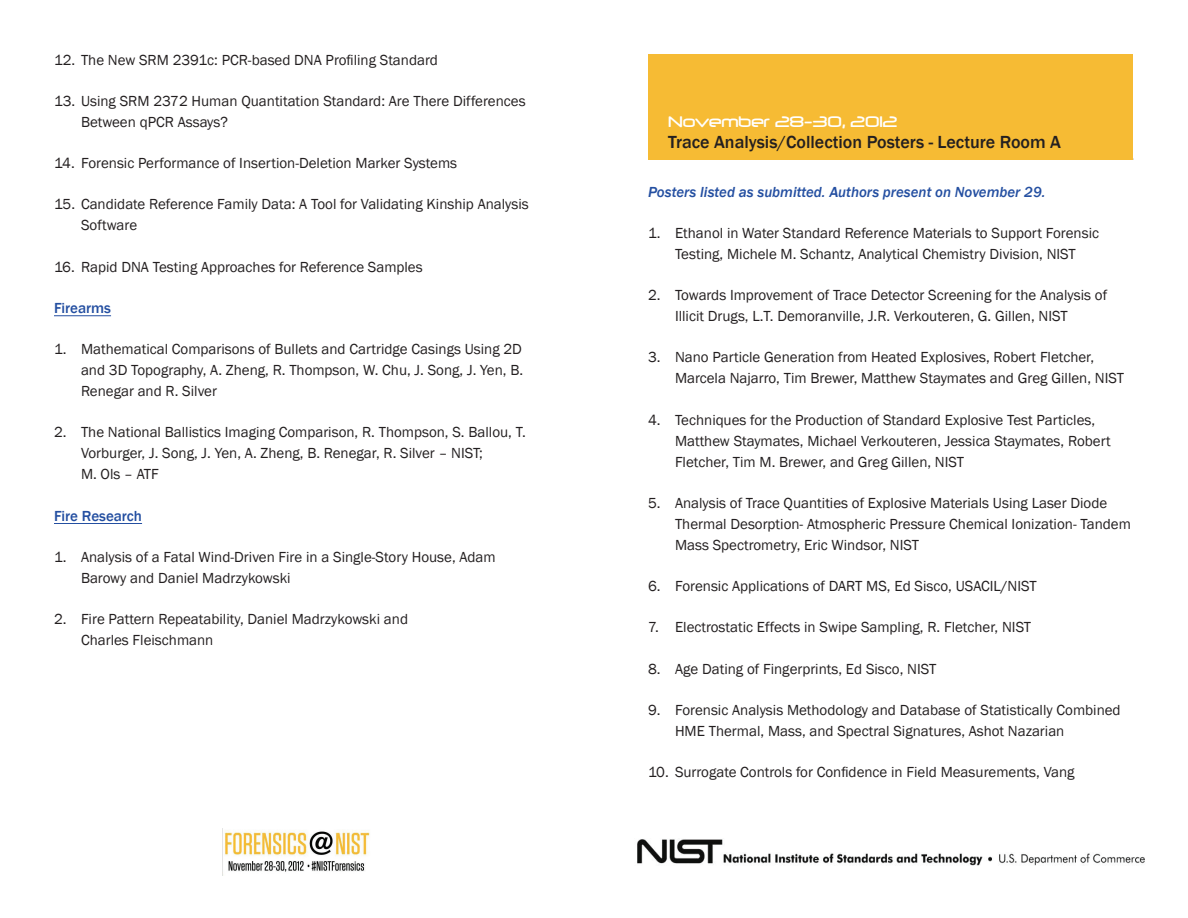
<style>
.page{position:relative;width:1188px;height:918px;background:#fff}
.page>*{position:absolute;margin:0;border:0;box-sizing:border-box;transform-origin:0 0}
.t1{font:500 18px/21px "Franklin Gothic";color:#231f20}
.t2{font:15px/21px "Franklin Gothic";color:#231f20}
.t3{font:italic 500 15px "Franklin Gothic";color:#244fa1}
.t4{font:500 15px "Franklin Gothic";color:#244fa1}
.s1{font-family:"Neuropol";font-weight:400;color:#fff}
</style>
<div class="page">
<img style="left:223px;top:830px;width:147px;height:45px">
<img style="left:637px;top:839px;width:508px;height:27px">
<hr style="left:648px;top:159px;width:485px;height:1px;background:#231f20">
<hr style="left:54px;top:315px;width:57px;height:1px;background:#244fa1">
<hr style="left:54px;top:523px;width:88px;height:1px;background:#244fa1">
<div style="left:649px;top:54px;width:484px;height:105px;background:#f6bb34"></div>
<p class="t2" style="left:54px;top:49px;width:385px">12. The New SRM 2391c: PCR-based DNA Profiling Standard</p>
<p class="t2" style="left:81px;top:91px;width:446px;text-indent:-27px">13. Using SRM 2372 Human Quantitation Standard: Are There Differences<br>Between qPCR Assays?</p>
<p class="t2" style="left:54px;top:153px;width:405px">14. Forensic Performance of Insertion-Deletion Marker Systems</p>
<p class="t2" style="left:81px;top:194px;width:449px;text-indent:-27px">15. Candidate Reference Family Data: A Tool for Validating Kinship Analysis<br>Software</p>
<p class="t2" style="left:54px;top:256px;width:370px">16. Rapid DNA Testing Approaches for Reference Samples</p>
<p class="t4" style="left:54px;top:298px;width:59px">Firearms</p>
<p class="t2" style="left:81px;top:339px;width:444px;text-align:justify;text-indent:-27px">1. Mathematical Comparisons of Bullets and Cartridge Casings Using 2D and 3D Topography, A. Zheng, R. Thompson, W. Chu, J. Song, J. Yen, B.<br>Renegar and R. Silver</p>
<p class="t2" style="left:81px;top:422px;width:446px;text-indent:-27px">2. The National Ballistics Imaging Comparison, R. Thompson, S. Ballou, T.<br>Vorburger, J. Song, J. Yen, A. Zheng, B. Renegar, R. Silver – NIST;</p>
<p class="t2" style="left:81px;top:464px;width:79px">M. Ols – ATF</p>
<p class="t4" style="left:54px;top:506px;width:90px">Fire Research</p>
<p class="t2" style="left:81px;top:547px;width:416px;text-indent:-27px">1. Analysis of a Fatal Wind-Driven Fire in a Single-Story House, Adam<br>Barowy and Daniel Madrzykowski</p>
<p class="t2" style="left:81px;top:609px;width:329px;text-indent:-27px">2. Fire Pattern Repeatability, Daniel Madrzykowski and<br>Charles Fleischmann</p>
<p class="t1" style="left:668px;top:110px;width:394px"><span class="s1">November 28-30, 2012<br></span>Trace Analysis/Collection Posters - Lecture Room A</p>
<p class="t3" style="left:648px;top:182px;width:399px">Posters listed as submitted. Authors present on November 29.</p>
<p class="t2" style="left:648px;top:223px;width:453px;text-align:center">1. Ethanol in Water Standard Reference Materials to Support Forensic<br>Testing, Michele M. Schantz, Analytical Chemistry Division, NIST</p>
<p class="t2" style="left:675px;top:285px;width:434px;text-indent:-27px">2. Towards Improvement of Trace Detector Screening for the Analysis of<br>Illicit Drugs, L.T. Demoranville, J.R. Verkouteren, G. Gillen, NIST</p>
<p class="t2" style="left:675px;top:347px;width:450px;text-indent:-27px">3. Nano Particle Generation from Heated Explosives, Robert Fletcher,<br>Marcela Najarro, Tim Brewer, Matthew Staymates and Greg Gillen, NIST</p>
<p class="t2" style="left:675px;top:409px;width:437px;text-indent:-27px">4. Techniques for the Production of Standard Explosive Test Particles,<br>Matthew Staymates, Michael Verkouteren, Jessica Staymates, Robert<br>Fletcher, Tim M. Brewer, and Greg Gillen, NIST</p>
<p class="t2" style="left:675px;top:493px;width:457px;text-indent:-27px">5. Analysis of Trace Quantities of Explosive Materials Using Laser Diode<br>Thermal Desorption- Atmospheric Pressure Chemical Ionization- Tandem<br>Mass Spectrometry, Eric Windsor, NIST</p>
<p class="t2" style="left:648px;top:576px;width:390px">6. Forensic Applications of DART MS, Ed Sisco, USACIL/NIST</p>
<p class="t2" style="left:648px;top:617px;width:385px">7. Electrostatic Effects in Swipe Sampling, R. Fletcher, NIST</p>
<p class="t2" style="left:648px;top:658px;width:290px">8. Age Dating of Fingerprints, Ed Sisco, NIST</p>
<p class="t2" style="left:675px;top:700px;width:447px;text-indent:-27px">9. Forensic Analysis Methodology and Database of Statistically Combined<br>HME Thermal, Mass, and Spectral Signatures, Ashot Nazarian</p>
<p class="t2" style="left:648px;top:762px;width:428px">10. Surrogate Controls for Confidence in Field Measurements, Vang</p>
</div>
